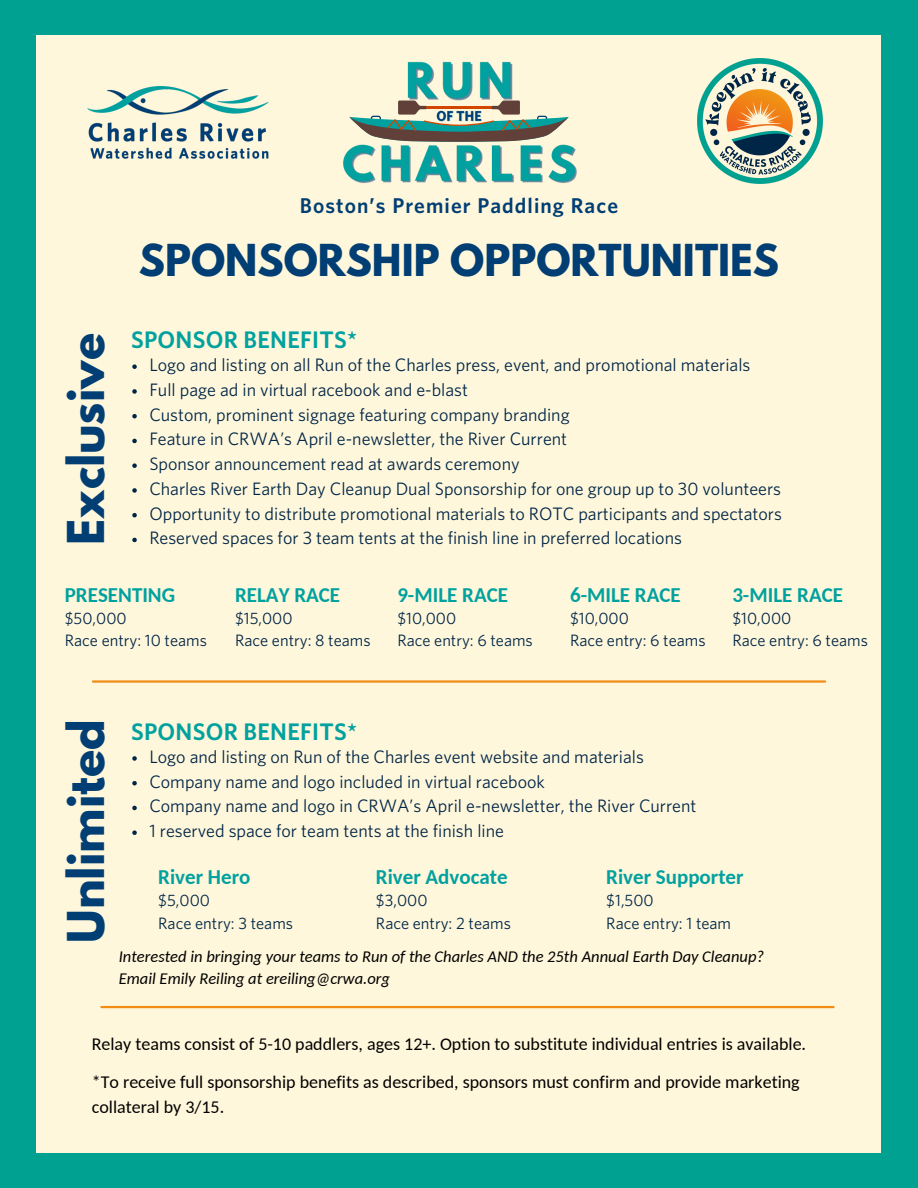
<style>
.page{position:relative;width:918px;height:1188px;background:#00a191}
.page>*{position:absolute;margin:0;border:0;box-sizing:border-box;transform-origin:0 0}
.t1{font:700 45px "League Spartan";color:#003e74}
.t2{font:700 39px "League Spartan";color:#003e74}
.t3{font:600 24px "Whitney";letter-spacing:.01em;color:#00a19f}
.t4{font:600 21.45px "Whitney";letter-spacing:.05em;color:#003e74}
.t5{font:700 21px "Carlito";color:#00a19f}
.t6{font:18px "Whitney";color:#002647}
.t7{font:18px/24.8px "Carlito";color:#000}
.t8{font:16.5px "Whitney";color:#002647}
.t9{font:italic 16.5px "Carlito";color:#000}
</style>
<div class="page">
<div style="left:37px;top:13px;width:844px;height:1162px;background:#fff7db"></div>
<div style="left:37px;top:1153px;width:844px;height:35px;background:#00a191"></div>
<div style="left:37px;top:0;width:844px;height:35px;background:#00a191"></div>
<svg style="left:349px;top:101px;width:220px;height:41px"></svg>
<img style="left:405px;top:61px;width:112px;height:51px">
<img style="left:437px;top:108px;width:45px;height:15px">
<img style="left:343px;top:144px;width:234px;height:39px">
<hr style="left:93px;top:680px;width:732px;height:3px;background:#f08d15">
<img style="left:697px;top:58px;width:126px;height:126px">
<img style="left:87px;top:86px;width:182px;height:73px">
<svg style="left:132px;top:364px;width:5px;height:5px"></svg>
<svg style="left:132px;top:389px;width:5px;height:5px"></svg>
<svg style="left:132px;top:414px;width:5px;height:4px"></svg>
<svg style="left:132px;top:439px;width:5px;height:4px"></svg>
<svg style="left:132px;top:463px;width:5px;height:5px"></svg>
<svg style="left:132px;top:488px;width:5px;height:5px"></svg>
<svg style="left:132px;top:513px;width:5px;height:4px"></svg>
<svg style="left:132px;top:538px;width:5px;height:4px"></svg>
<svg style="left:132px;top:756px;width:5px;height:5px"></svg>
<svg style="left:132px;top:781px;width:5px;height:4px"></svg>
<svg style="left:132px;top:806px;width:5px;height:4px"></svg>
<svg style="left:132px;top:830px;width:5px;height:5px"></svg>
<hr style="left:101px;top:1006px;width:733px;height:2px;background:#f08d15">
<h2 class="t1" style="left:64px;top:545px;width:213px;rotate:-90deg">Exclusive</h2>
<h6 class="t4" style="left:300px;top:196px;width:320px">Boston’s Premier Paddling Race</h6>
<p class="t2" style="left:139px;top:241px;width:642px">SPONSORSHIP OPPORTUNITIES</p>
<p class="t3" style="left:131px;top:329px;width:228px">SPONSOR BENEFITS*</p>
<h1 class="t6" style="left:149px;top:357px;width:603px">Logo and listing on all Run of the Charles press, event, and promotional materials</h1>
<h3 class="t6" style="left:149px;top:382px;width:320px">Full page ad in virtual racebook and e-blast</h3>
<p class="t6" style="left:149px;top:406px;width:422px">Custom, prominent signage featuring company branding</p>
<p class="t6" style="left:149px;top:431px;width:419px">Feature in CRWA’s April e-newsletter, the River Current</p>
<p class="t6" style="left:149px;top:456px;width:372px">Sponsor announcement read at awards ceremony</p>
<p class="t6" style="left:149px;top:481px;width:633px">Charles River Earth Day Cleanup Dual Sponsorship for one group up to 30 volunteers</p>
<p class="t6" style="left:149px;top:505px;width:634px">Opportunity to distribute promotional materials to ROTC participants and spectators</p>
<p class="t6" style="left:149px;top:530px;width:534px">Reserved spaces for 3 team tents at the finish line in preferred locations</p>
<p class="t5" style="left:65px;top:586px;width:112px">PRESENTING</p>
<h4 class="t8" style="left:65px;top:611px;width:63px">$50,000</h4>
<p class="t8" style="left:65px;top:633px;width:144px">Race entry: 10 teams</p>
<p class="t5" style="left:235px;top:586px;width:107px">RELAY RACE</p>
<h4 class="t8" style="left:235px;top:611px;width:59px">$15,000</h4>
<p class="t8" style="left:235px;top:633px;width:137px">Race entry: 8 teams</p>
<p class="t5" style="left:397px;top:586px;width:112px">9-MILE RACE</p>
<h4 class="t8" style="left:397px;top:611px;width:60px">$10,000</h4>
<p class="t8" style="left:397px;top:633px;width:137px">Race entry: 6 teams</p>
<p class="t5" style="left:570px;top:586px;width:112px">6-MILE RACE</p>
<h4 class="t8" style="left:570px;top:611px;width:60px">$10,000</h4>
<p class="t8" style="left:570px;top:633px;width:137px">Race entry: 6 teams</p>
<p class="t5" style="left:732px;top:586px;width:112px">3-MILE RACE</p>
<h4 class="t8" style="left:732px;top:611px;width:60px">$10,000</h4>
<p class="t8" style="left:732px;top:633px;width:137px">Race entry: 6 teams</p>
<p class="t1" style="left:64px;top:943px;width:225px;rotate:-90deg">Unlimited</p>
<p class="t3" style="left:131px;top:721px;width:228px">SPONSOR BENEFITS*</p>
<h1 class="t6" style="left:149px;top:749px;width:496px">Logo and listing on Run of the Charles event website and materials</h1>
<h3 class="t6" style="left:149px;top:773px;width:397px">Company name and logo included in virtual racebook</h3>
<p class="t6" style="left:149px;top:798px;width:549px">Company name and logo in CRWA’s April e-newsletter, the River Current</p>
<p class="t6" style="left:149px;top:823px;width:356px">1 reserved space for team tents at the finish line</p>
<p class="t5" style="left:606px;top:868px;width:139px">River Supporter</p>
<h5 class="t8" style="left:606px;top:893px;width:49px">$1,500</h5>
<p class="t8" style="left:606px;top:915px;width:126px">Race entry: 1 team</p>
<p class="t9" style="left:119px;top:950px;width:647px">Interested in bringing your teams to Run of the Charles AND the 25th Annual Earth Day Cleanup?</p>
<p class="t9" style="left:119px;top:972px;width:273px">Email Emily Reiling at ereiling@crwa.org</p>
<p class="t5" style="left:158px;top:868px;width:94px">River Hero</p>
<h5 class="t8" style="left:158px;top:893px;width:53px">$5,000</h5>
<p class="t8" style="left:158px;top:915px;width:136px">Race entry: 3 teams</p>
<p class="t5" style="left:376px;top:868px;width:133px">River Advocate</p>
<h5 class="t8" style="left:376px;top:893px;width:53px">$3,000</h5>
<p class="t8" style="left:376px;top:915px;width:136px">Race entry: 2 teams</p>
<p class="t7" style="left:92px;top:1033px;width:716px">Relay teams consist of 5-10 paddlers, ages 12+. Option to substitute individual entries is available.</p>
<p class="t7" style="left:92px;top:1071px;width:709px">*To receive full sponsorship benefits as described, sponsors must confirm and provide marketing collateral by 3/15.</p>
</div>
